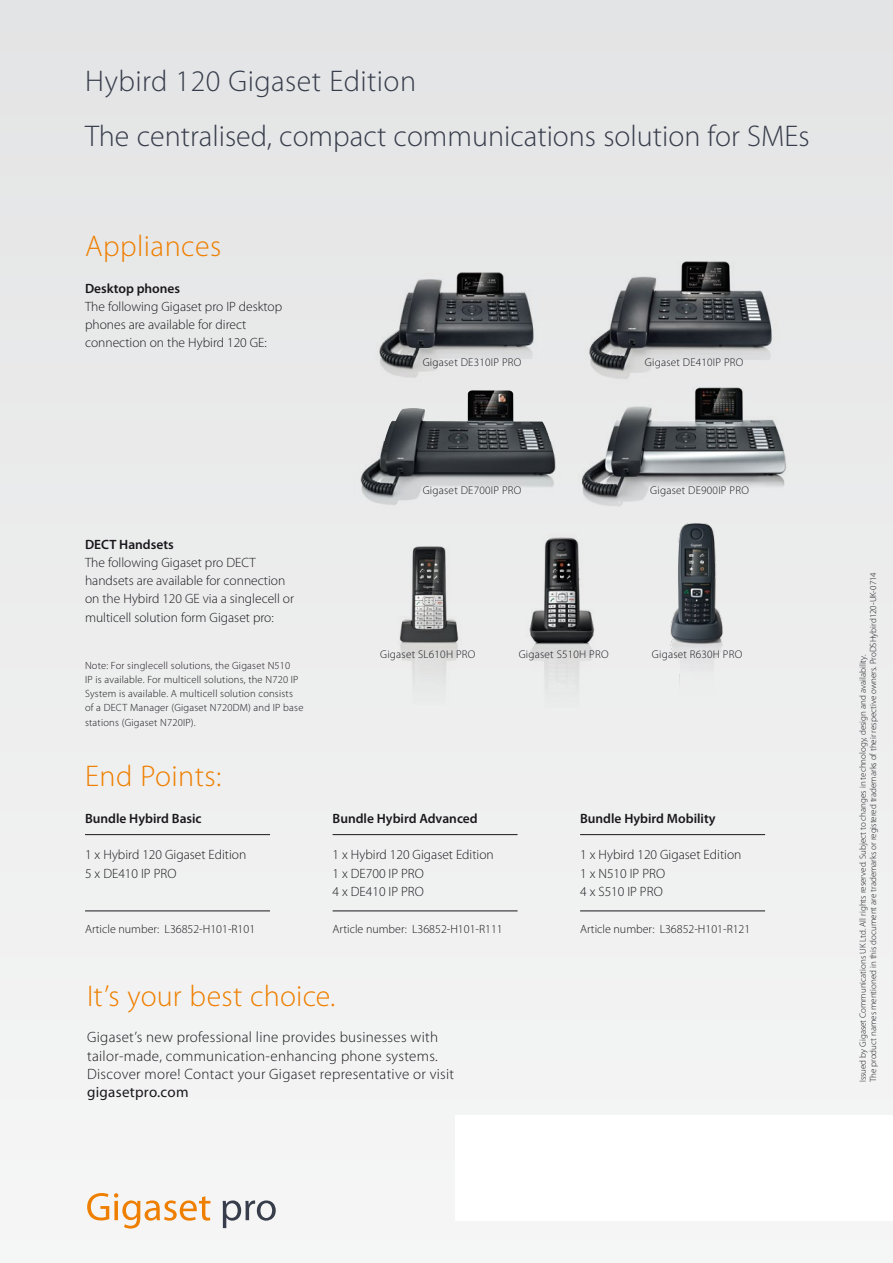
<style>
.page{position:relative;width:893px;height:1263px;background:#ededee}
.page>*{position:absolute;margin:0;border:0;box-sizing:border-box;transform-origin:0 0}
.t1{font:300 30px "Myriad Pro";color:#373d4b}
.t2{font:300 30px "Myriad Pro";letter-spacing:.015em;color:#ee7f00}
.t3{font:300 15px/18.3px "Myriad Pro";letter-spacing:.02em;color:#1a171c}
.t4{font:15px "Myriad Pro";letter-spacing:.02em;color:#1a171c}
.t5{font:300 13.5px/18.3px "Myriad Pro";color:#1a171c}
.t6{font:600 13.5px "Myriad Pro";color:#1a171c}
.t7{font:300 12px "Myriad Pro";color:#1a171c}
.t8{font:300 11.25px "Myriad Pro";letter-spacing:.02em;color:#1a171c}
.t9{font:300 10.5px/14.1px "Myriad Pro";letter-spacing:.02em;color:#1a171c}
.t10{font:300 9px/10.5px "Myriad Pro";color:#1a171c}
</style>
<div class="page">
<div style="left:455px;top:1115px;width:438px;height:105px;background:#fff"></div>
<svg style="left:87px;top:1193px;width:123px;height:35px"></svg>
<svg style="left:223px;top:1200px;width:53px;height:28px"></svg>
<img style="left:376px;top:272px;width:158px;height:106px">
<img style="left:379px;top:273px;width:154px;height:81px">
<img style="left:585px;top:261px;width:190px;height:119px">
<img style="left:589px;top:262px;width:182px;height:95px">
<img style="left:360px;top:458px;width:196px;height:48px">
<img style="left:361px;top:392px;width:194px;height:103px">
<img style="left:399px;top:546px;width:60px;height:136px">
<img style="left:401px;top:547px;width:56px;height:94px">
<img style="left:530px;top:537px;width:64px;height:106px">
<img style="left:581px;top:387px;width:206px;height:120px">
<img style="left:582px;top:388px;width:204px;height:108px">
<img style="left:670px;top:523px;width:53px;height:158px">
<hr style="left:85px;top:834px;width:185px;height:1px;background:#1a171c">
<hr style="left:333px;top:834px;width:185px;height:1px;background:#1a171c">
<hr style="left:580px;top:834px;width:185px;height:1px;background:#1a171c">
<hr style="left:85px;top:911px;width:185px;height:1px;background:#1a171c">
<hr style="left:333px;top:911px;width:185px;height:1px;background:#1a171c">
<hr style="left:580px;top:911px;width:185px;height:1px;background:#1a171c">
<h1 class="t1" style="left:85px;top:63px;width:333px">Hybird 120 Gigaset Edition</h1>
<h1 class="t1" style="left:85px;top:118px;width:726px">The centralised, compact communications solution for SMEs</h1>
<h1 class="t2" style="left:85px;top:228px;width:138px">Appliances</h1>
<p class="t6" style="left:85px;top:279px;width:97px">Desktop phones</p>
<p class="t5" style="left:85px;top:297px;width:199px">The following Gigaset pro IP desktop phones are available for direct connection on the Hybird 120 GE:</p>
<p class="t8" style="left:423px;top:355px;width:100px">Gigaset DE310IP PRO</p>
<p class="t8" style="left:645px;top:355px;width:100px">Gigaset DE410IP PRO</p>
<p class="t6" style="left:85px;top:535px;width:90px">DECT Handsets</p>
<p class="t5" style="left:85px;top:553px;width:211px">The following Gigaset pro DECT handsets are available for connection on the Hybird 120 GE via a singlecell or multicell solution form Gigaset pro:</p>
<p class="t9" style="left:85px;top:658px;width:220px">Note: For singlecell solutions, the Gigaset N510<br>IP is available. For multicell solutions, the N720 IP System is available. A multicell solution consists of a DECT Manager (Gigaset N720DM) and IP base stations (Gigaset N720IP).</p>
<h1 class="t2" style="left:85px;top:758px;width:138px">End Points:</h1>
<p class="t6" style="left:85px;top:810px;width:118px">Bundle Hybird Basic</p>
<p class="t5" style="left:85px;top:846px;width:163px">1 x Hybird 120 Gigaset Edition<br>5 x DE410 IP PRO</p>
<p class="t7" style="left:85px;top:921px;width:172px">Article number: L36852-H101-R101</p>
<p class="t8" style="left:423px;top:483px;width:100px">Gigaset DE700IP PRO</p>
<p class="t8" style="left:650px;top:483px;width:100px">Gigaset DE900IP PRO</p>
<p class="t8" style="left:380px;top:648px;width:97px">Gigaset SL610H PRO</p>
<p class="t8" style="left:519px;top:648px;width:92px">Gigaset S510H PRO</p>
<p class="t8" style="left:652px;top:648px;width:92px">Gigaset R630H PRO</p>
<p class="t6" style="left:333px;top:810px;width:147px">Bundle Hybird Advanced</p>
<p class="t5" style="left:333px;top:846px;width:163px">1 x Hybird 120 Gigaset Edition<br>1 x DE700 IP PRO<br>4 x DE410 IP PRO</p>
<p class="t7" style="left:333px;top:921px;width:172px">Article number: L36852-H101-R111</p>
<p class="t6" style="left:580px;top:810px;width:137px">Bundle Hybird Mobility</p>
<p class="t5" style="left:580px;top:846px;width:163px">1 x Hybird 120 Gigaset Edition<br>1 x N510 IP PRO<br>4 x S510 IP PRO</p>
<p class="t7" style="left:580px;top:921px;width:172px">Article number: L36852-H101-R121</p>
<h1 class="t2" style="left:87px;top:978px;width:250px">It’s your best choice.</h1>
<p class="t3" style="left:87px;top:1028px;width:369px">Gigaset’s new professional line provides businesses with tailor-made, communication-enhancing phone systems.<br>Discover more! Contact your Gigaset representative or visit</p>
<p class="t4" style="left:87px;top:1083px;width:103px">gigasetpro.com</p>
<p class="t10" style="left:857px;top:1082px;width:511px;rotate:-90deg">Issued by Gigaset Communications UK Ltd. All rights reserved. Subject to changes in technology, design and availability.<br>The product names mentioned in this document are trademarks or registered trademarks of their respective owners. ProDSHybird120-UK-0714</p>
</div>
